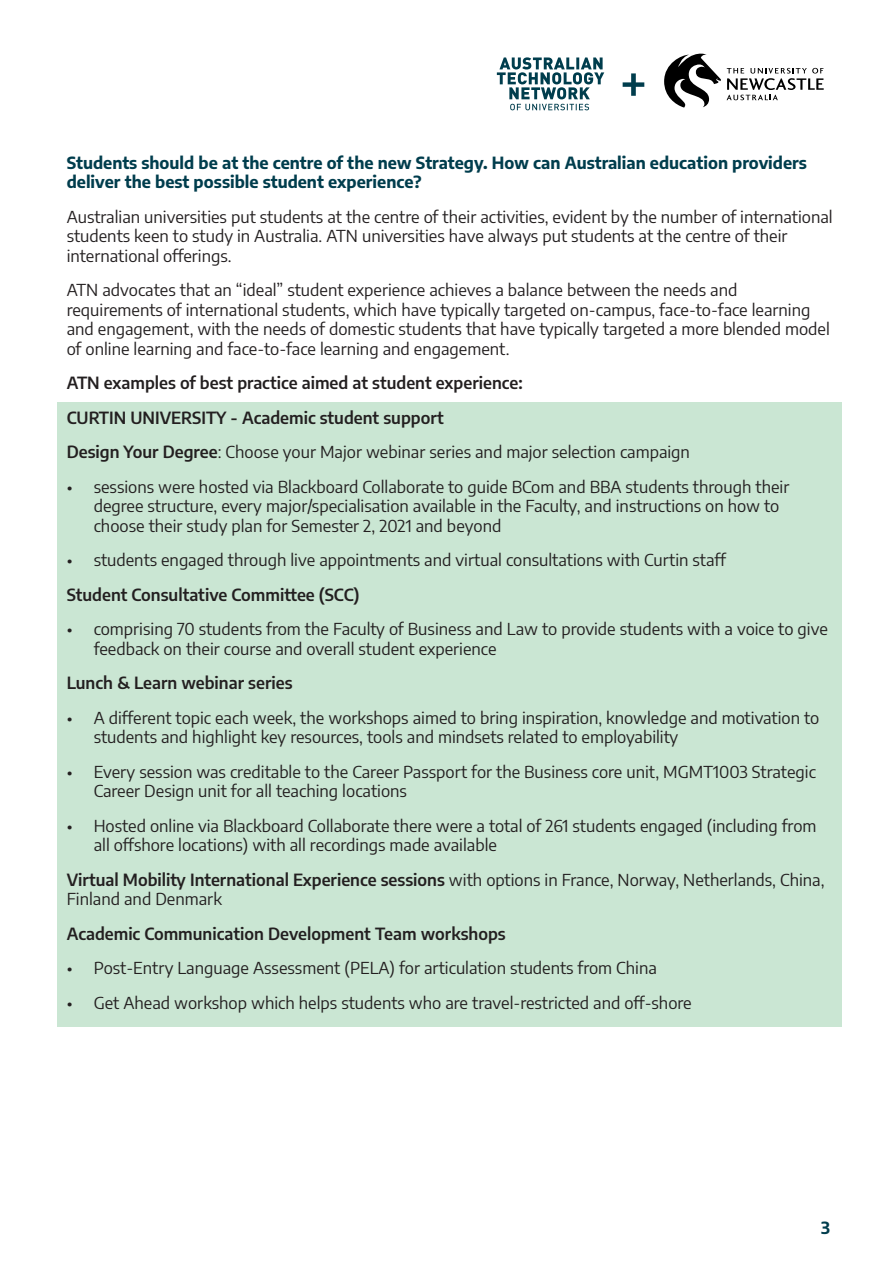
<style>
.page{position:relative;width:893px;height:1263px;background:#fff}
.page>*{position:absolute;margin:0;border:0;box-sizing:border-box;transform-origin:0 0}
.t1{font:500 54px "Encode Sans";color:#fff}
.t2{font:16.5px/19.5px "Encode Sans";color:#231f20}
.t3{font:600 16.5px "Encode Sans";color:#231f20}
.t4{font:700 16.5px/19.5px "Encode Sans";color:#003d4d}
.s1{font-weight:600}
</style>
<div class="page">
<div style="left:58px;top:402px;width:784px;height:624px;background:#cae6d3"></div>
<svg style="left:497px;top:57px;width:107px;height:53px"></svg>
<svg style="left:664px;top:53px;width:57px;height:55px"></svg>
<svg style="left:727px;top:67px;width:97px;height:34px"></svg>
<p class="t1" style="left:619px;top:47px;width:31px">+</p>
<p class="t4" style="left:67px;top:152px;width:742px">Students should be at the centre of the new Strategy. How can Australian education providers deliver the best possible student experience?</p>
<p class="t2" style="left:67px;top:206px;width:767px">Australian universities put students at the centre of their activities, evident by the number of international students keen to study in Australia. ATN universities have always put students at the centre of their international offerings.</p>
<p class="t2" style="left:67px;top:280px;width:765px">ATN advocates that an “ideal” student experience achieves a balance between the needs and requirements of international students, which have typically targeted on-campus, face-to-face learning and engagement, with the needs of domestic students that have typically targeted a more blended model of online learning and face-to-face learning and engagement.</p>
<p class="t3" style="left:67px;top:371px;width:457px">ATN examples of best practice aimed at student experience:</p>
<p class="t3" style="left:67px;top:406px;width:379px">CURTIN UNIVERSITY - Academic student support</p>
<p class="t2" style="left:67px;top:442px;width:625px"><span class="s1">Design Your Degree</span>: Choose your Major webinar series and major selection campaign</p>
<p class="t2" style="left:94px;top:476px;width:697px;text-indent:-27px">• sessions were hosted via Blackboard Collaborate to guide BCom and BBA students through their degree structure, every major/specialisation available in the Faculty, and instructions on how to choose their study plan for Semester 2, 2021 and beyond</p>
<p class="t2" style="left:67px;top:550px;width:661px">• students engaged through live appointments and virtual consultations with Curtin staff</p>
<p class="t3" style="left:67px;top:583px;width:294px">Student Consultative Committee (SCC)</p>
<p class="t2" style="left:94px;top:619px;width:736px;text-indent:-27px">• comprising 70 students from the Faculty of Business and Law to provide students with a voice to give feedback on their course and overall student experience</p>
<p class="t3" style="left:67px;top:671px;width:227px">Lunch &amp; Learn webinar series</p>
<p class="t2" style="left:94px;top:707px;width:727px;text-indent:-27px">• A different topic each week, the workshops aimed to bring inspiration, knowledge and motivation to students and highlight key resources, tools and mindsets related to employability</p>
<p class="t2" style="left:94px;top:761px;width:724px;text-indent:-27px">• Every session was creditable to the Career Passport for the Business core unit, MGMT1003 Strategic<br>Career Design unit for all teaching locations</p>
<p class="t2" style="left:94px;top:815px;width:724px;text-indent:-27px">• Hosted online via Blackboard Collaborate there were a total of 261 students engaged (including from all offshore locations) with all recordings made available</p>
<p class="t2" style="left:67px;top:869px;width:759px"><span class="s1">Virtual Mobility International Experience sessions</span> with options in France, Norway, Netherlands, China,<br>Finland and Denmark</p>
<p class="t3" style="left:67px;top:922px;width:441px">Academic Communication Development Team workshops</p>
<p class="t2" style="left:67px;top:958px;width:592px">• Post-Entry Language Assessment (PELA) for articulation students from China</p>
<p class="t2" style="left:67px;top:992px;width:627px">• Get Ahead workshop which helps students who are travel-restricted and off-shore</p>
<p class="t4" style="left:821px;top:1217px;width:10px">3</p>
</div>
